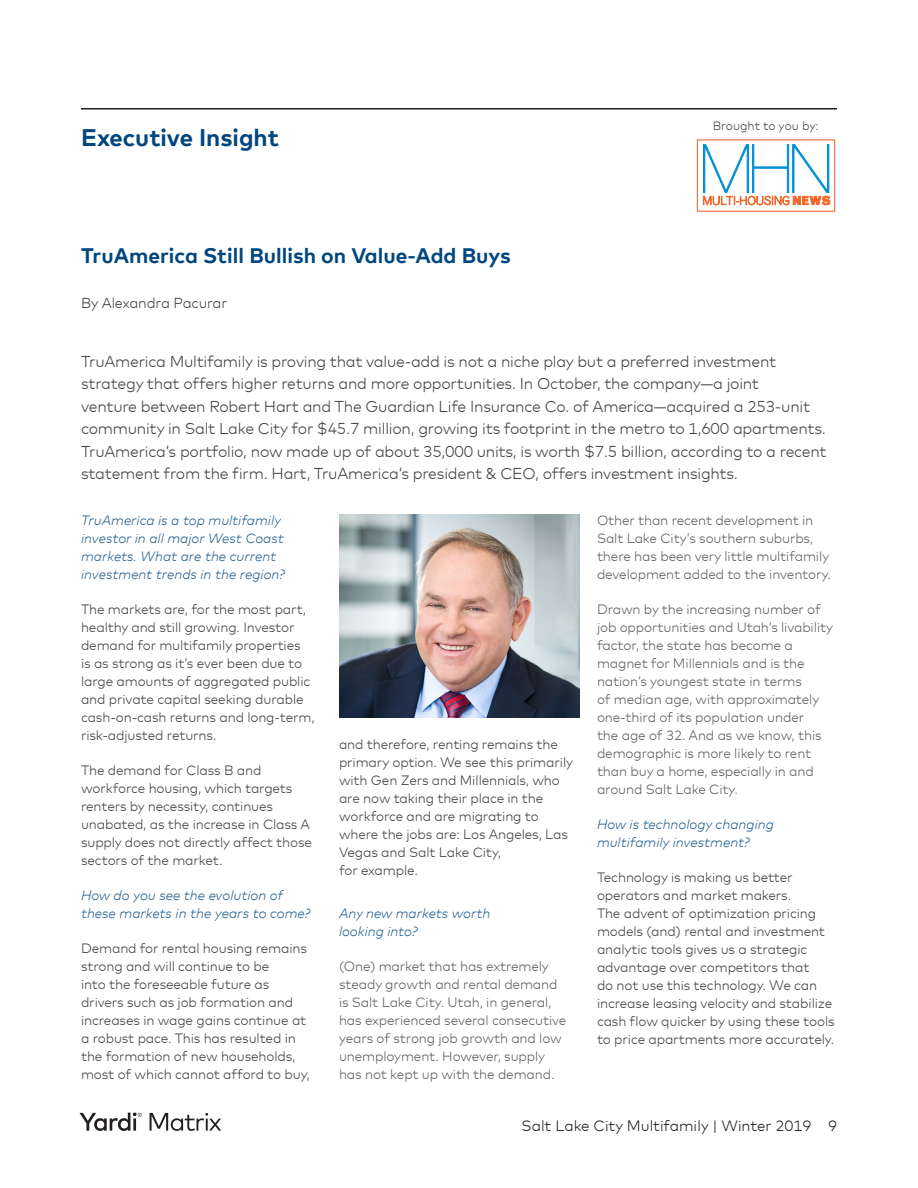
<style>
.page{position:relative;width:918px;height:1188px;background:#fff}
.page>*{position:absolute;margin:0;border:0;box-sizing:border-box;transform-origin:0 0}
.Heading_1{font:700 24px "Mark Offc Pro";color:#00467f}
.t1{font:700 21px "Mark Offc Pro";color:#00467f}
.Matrix_Body_Copy{font:300 15.75px/22.5px "Mark Offc Pro";letter-spacing:-.015em;color:#414141}
.t2{font:300 15px "Mark Offc Pro";color:#231f20}
.Matrix_Body_Bullets{font:300 14.4px "Mark Offc Pro";letter-spacing:-.01em;color:#414141}
.MatrixQ_A{font:300 13.5px/18px "Mark Offc Pro";letter-spacing:-.01em;color:#414141}
.MatrixQ_A-2{font:300 13.5px/18px "Mark Offc Pro";letter-spacing:-.01em;color:#5e5e5e}
.Matrix_Body_Copy-2{font:300 13.5px/18px "Mark Offc Pro";letter-spacing:-.01em;color:#414141}
.Matrix_Body_Copy-3{font:italic 300 13.5px/18px "Mark Offc Pro";color:#266292}
.MatrixQ_A-3{font:italic 300 13.5px/18px "Mark Offc Pro";color:#266292}
.Matrix_Body_Bullets-2{font:300 12px "Mark Offc Pro";color:#414141}
</style>
<div class="page">
<hr style="left:81px;top:108px;width:756px;height:2px;background:#231f20">
<svg style="left:80px;top:1112px;width:62px;height:19px"></svg>
<svg style="left:150px;top:1113px;width:71px;height:18px"></svg>
<img style="left:339px;top:514px;width:240px;height:204px">
<div style="left:697px;top:139px;width:138px;height:73px;border:1px solid #f2672b"></div>
<svg style="left:703px;top:144px;width:128px;height:61px"></svg>
<p class="Heading_1" style="left:81px;top:120px;width:199px">Executive Insight</p>
<p class="t1" style="left:81px;top:239px;width:431px">TruAmerica Still Bullish on Value-Add Buys</p>
<p class="Matrix_Body_Bullets" style="left:81px;top:292px;width:148px">By Alexandra Pacurar</p>
<p class="Matrix_Body_Bullets-2" style="left:713px;top:117px;width:107px">Brought to you by:</p>
<p class="Matrix_Body_Copy" style="left:81px;top:349px;width:747px">TruAmerica Multifamily is proving that value-add is not a niche play but a preferred investment strategy that offers higher returns and more opportunities. In October, the company—a joint<br>venture between Robert Hart and The Guardian Life Insurance Co. of America—acquired a 253-unit community in Salt Lake City for $45.7 million, growing its footprint in the metro to 1,600 apartments.<br>TruAmerica’s portfolio, now made up of about 35,000 units, is worth $7.5 billion, according to a recent statement from the firm. Hart, TruAmerica’s president &amp; CEO, offers investment insights.</p>
<p class="Matrix_Body_Copy-3" style="left:81px;top:510px;width:206px">TruAmerica is a top multifamily investor in all major West Coast markets. What are the current investment trends in the region?</p>
<p class="MatrixQ_A" style="left:81px;top:599px;width:235px">The markets are, for the most part, healthy and still growing. Investor demand for multifamily properties<br>is as strong as it’s ever been due to large amounts of aggregated public and private capital seeking durable cash-on-cash returns and long-term, risk-adjusted returns.</p>
<p class="MatrixQ_A" style="left:81px;top:760px;width:233px">The demand for Class B and workforce housing, which targets renters by necessity, continues unabated, as the increase in Class A supply does not directly affect those sectors of the market.</p>
<p class="Matrix_Body_Copy-3" style="left:81px;top:885px;width:231px">How do you see the evolution of these markets in the years to come?</p>
<p class="MatrixQ_A" style="left:81px;top:938px;width:230px">Demand for rental housing remains strong and will continue to be<br>into the foreseeable future as drivers such as job formation and increases in wage gains continue at a robust pace. This has resulted in the formation of new households, most of which cannot afford to buy,</p>
<p class="MatrixQ_A" style="left:339px;top:734px;width:236px">and therefore, renting remains the primary option. We see this primarily with Gen Zers and Millennials, who are now taking their place in the workforce and are migrating to where the jobs are: Los Angeles, Las<br>Vegas and Salt Lake City,<br>for example.</p>
<p class="Matrix_Body_Copy-3" style="left:339px;top:903px;width:153px">Any new markets worth looking into?</p>
<p class="MatrixQ_A-2" style="left:339px;top:956px;width:229px">(One) market that has extremely steady growth and rental demand is Salt Lake City. Utah, in general, has experienced several consecutive years of strong job growth and low unemployment. However, supply has not kept up with the demand.</p>
<p class="MatrixQ_A-2" style="left:597px;top:510px;width:236px">Other than recent development in Salt Lake City’s southern suburbs, there has been very little multifamily development added to the inventory.</p>
<p class="MatrixQ_A-2" style="left:597px;top:599px;width:238px">Drawn by the increasing number of job opportunities and Utah’s livability factor, the state has become a magnet for Millennials and is the nation’s youngest state in terms<br>of median age, with approximately one-third of its population under<br>the age of 32. And as we know, this demographic is more likely to rent than buy a home, especially in and around Salt Lake City.</p>
<p class="MatrixQ_A-3" style="left:597px;top:814px;width:178px">How is technology changing multifamily investment?</p>
<p class="Matrix_Body_Copy-2" style="left:597px;top:867px;width:239px">Technology is making us better operators and market makers.<br>The advent of optimization pricing models (and) rental and investment analytic tools gives us a strategic advantage over competitors that<br>do not use this technology. We can increase leasing velocity and stabilize cash flow quicker by using these tools to price apartments more accurately.</p>
<p class="t2" style="left:522px;top:1115px;width:317px">Salt Lake City Multifamily | Winter 2019 9</p>
</div>
